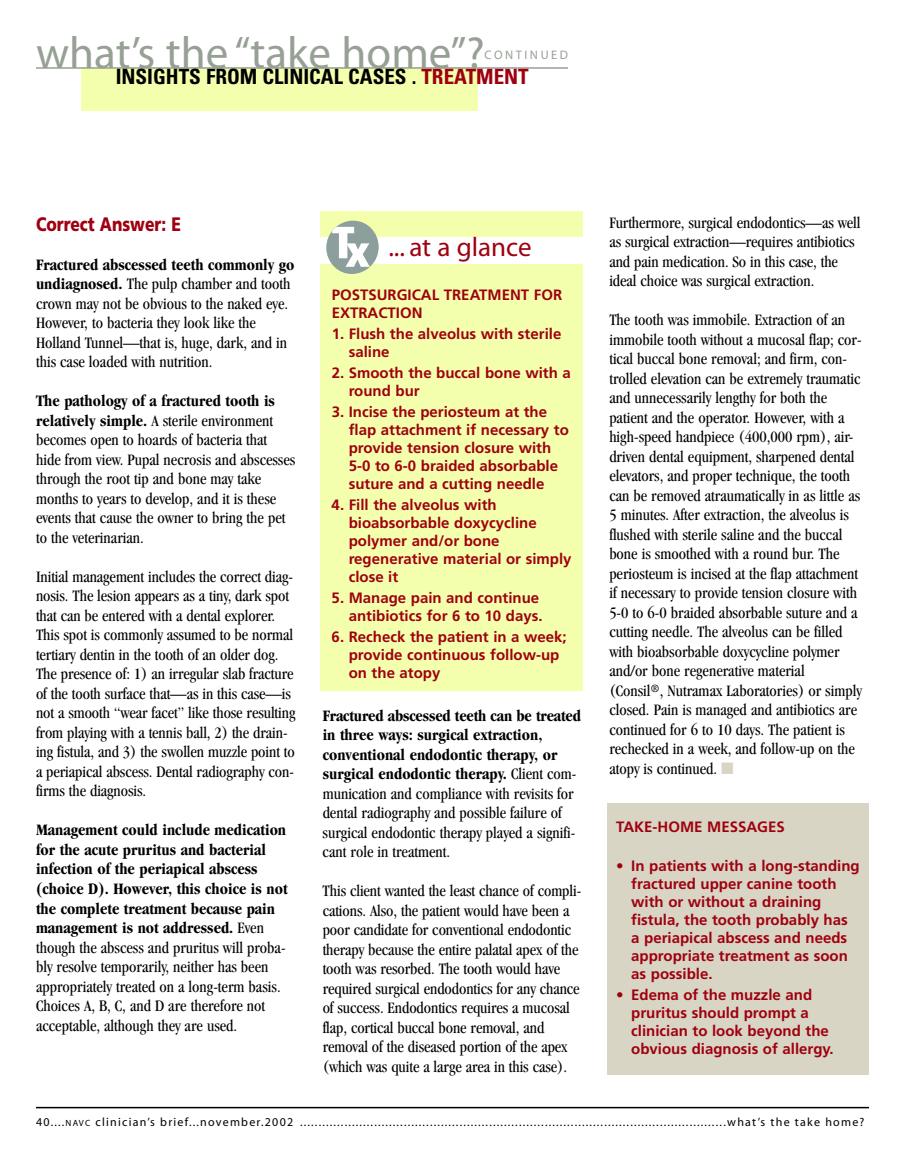
<style>
.page{position:relative;width:905px;height:1175px;background:#fff}
.page>*{position:absolute;margin:0;border:0;box-sizing:border-box;transform-origin:0 0}
.t1{font:45px "Myriad";color:#97a095}
.t2{font:27px "Myriad";color:#9f0010}
.t3{font:700 condensed 21px "Univers";color:#000}
.t4{font:900 19.5px "Frutiger";color:#9f0010;scale:.8 1}
.t5{font:condensed 16.5px/19.5px "Garamond";color:#000}
.t6{font:700 condensed 16.5px/19.5px "Garamond";color:#000}
.t7{font:700 15px/18px "Frutiger";color:#9f0010}
.t8{font:12.3px "Myriad";letter-spacing:.205em;color:#97a095}
.t9{font:12px "Myriad";letter-spacing:.105em;color:#000}
.s1{color:#9f0010}
.s2{font-weight:700}
.s3{font-weight:400}
.s4{color:#d8d5c4}
.s5{font-size:9px}
</style>
<div class="page">
<div style="left:82px;top:68px;width:396px;height:43px;background:#f3ffac"></div>
<hr style="left:36px;top:1106px;width:832px;height:2px;background:#000">
<hr style="left:36px;top:67px;width:532px;height:2px;background:#97a095">
<div style="left:320px;top:212px;width:263px;height:479px;background:#f3ffac"></div>
<div style="left:317px;top:237px;width:269px;height:27px;background:#fff"></div>
<svg style="left:326px;top:221px;width:52px;height:53px"></svg>
<div style="left:607px;top:802px;width:261px;height:272px;background:#d8d5c4"></div>
<h1 class="t1" style="left:36px;top:36px;width:450px">what’s the “take home”?</h1>
<p class="t8" style="left:484px;top:50px;width:85px">CONTINUED</p>
<p class="t3" style="left:116px;top:69px;width:414px">INSIGHTS FROM CLINICAL CASES . <span class="s1">TREATMENT</span></p>
<p class="t4" style="left:36px;top:216px;width:183px">Correct Answer: E</p>
<p class="t5" style="left:36px;top:256px;width:260px"><span class="s2">Fractured abscessed teeth commonly go undiagnosed.</span> The pulp chamber and tooth crown may not be obvious to the naked eye.<br>However, to bacteria they look like the Holland Tunnel—that is, huge, dark, and in this case loaded with nutrition.</p>
<p class="t5" style="left:36px;top:392px;width:261px"><span class="s2">The pathology of a fractured tooth is relatively simple.</span> A sterile environment becomes open to hoards of bacteria that hide from view. Pupal necrosis and abscesses through the root tip and bone may take months to years to develop, and it is these events that cause the owner to bring the pet to the veterinarian.</p>
<p class="t5" style="left:36px;top:568px;width:261px">Initial management includes the correct diag&shy;nosis. The lesion appears as a tiny, dark spot that can be entered with a dental explorer.<br>This spot is commonly assumed to be normal tertiary dentin in the tooth of an older dog.<br>The presence of: 1) an irregular slab fracture of the tooth surface that—as in this case—is not a smooth “wear facet” like those resulting from playing with a tennis ball, 2) the drain&shy;ing fistula, and 3) the swollen muzzle point to a periapical abscess. Dental radiography con&shy;firms the diagnosis.</p>
<p class="t6" style="left:36px;top:821px;width:253px">Management could include medication for the acute pruritus and bacterial infection of the periapical abscess (choice D). However, this choice is not the complete treatment because pain management is not addressed. <span class="s3">Even though the abscess and pruritus will proba&shy;bly resolve temporarily, neither has been appropriately treated on a long-term basis.<br>Choices A, B, C, and D are therefore not acceptable, although they are used.</span></p>
<h2 class="t2" style="left:388px;top:237px;width:145px">... at a glance</h2>
<p class="t7" style="left:331px;top:287px;width:232px">POSTSURGICAL TREATMENT FOR<br>EXTRACTION</p>
<p class="t7" style="left:349px;top:326px;width:214px;text-indent:-17px">1. Flush the alveolus with sterile saline</p>
<p class="t7" style="left:349px;top:365px;width:224px;text-indent:-17px">2. Smooth the buccal bone with a round bur</p>
<p class="t7" style="left:349px;top:404px;width:221px;text-indent:-17px">3. Incise the periosteum at the flap attachment if necessary to provide tension closure with<br>5-0 to 6-0 braided absorbable suture and a cutting needle</p>
<p class="t7" style="left:349px;top:497px;width:224px;text-indent:-17px">4. Fill the alveolus with bioabsorbable doxycycline polymer and/or bone regenerative material or simply close it</p>
<p class="t7" style="left:331px;top:590px;width:212px;text-align:right">5. Manage pain and continue antibiotics for 6 to 10 days.</p>
<p class="t7" style="left:349px;top:629px;width:219px;text-indent:-17px">6. Recheck the patient in a week; provide continuous follow-up on the atopy</p>
<p class="t5" style="left:322px;top:707px;width:260px"><span class="s2">Fractured abscessed teeth can be treated in three ways: surgical extraction, conventional endodontic therapy, or surgical endodontic therapy.</span> Client com&shy;munication and compliance with revisits for dental radiography and possible failure of surgical endodontic therapy played a signifi&shy;cant role in treatment.</p>
<p class="t5" style="left:322px;top:882px;width:260px">This client wanted the least chance of compli&shy;cations. Also, the patient would have been a poor candidate for conventional endodontic therapy because the entire palatal apex of the tooth was resorbed. The tooth would have required surgical endodontics for any chance of success. Endodontics requires a mucosal flap, cortical buccal bone removal, and removal of the diseased portion of the apex (which was quite a large area in this case).</p>
<p class="t5" style="left:609px;top:214px;width:252px">Furthermore, surgical endodontics—as well as surgical extraction—requires antibiotics and pain medication. So in this case, the ideal choice was surgical extraction.</p>
<p class="t5" style="left:609px;top:311px;width:254px">The tooth was immobile. Extraction of an immobile tooth without a mucosal flap; cor&shy;tical buccal bone removal; and firm, con&shy;trolled elevation can be extremely traumatic and unnecessarily lengthy for both the patient and the operator. However, with a high-speed handpiece (400,000 rpm), air&shy;driven dental equipment, sharpened dental elevators, and proper technique, the tooth can be removed atraumatically in as little as 5 minutes. After extraction, the alveolus is flushed with sterile saline and the buccal bone is smoothed with a round bur. The periosteum is incised at the flap attachment if necessary to provide tension closure with 5-0 to 6-0 braided absorbable suture and a cutting needle. The alveolus can be filled with bioabsorbable doxycycline polymer and/or bone regenerative material (Consil<sup>®</sup>, Nutramax Laboratories) or simply closed. Pain is managed and antibiotics are continued for 6 to 10 days. The patient is rechecked in a week, and follow-up on the atopy is continued. <span class="s4">■</span></p>
<p class="t7" style="left:616px;top:818px;width:170px">TAKE-HOME MESSAGES</p>
<p class="t7" style="left:631px;top:857px;width:230px;text-indent:-15px">• In patients with a long-standing fractured upper canine tooth with or without a draining fistula, the tooth probably has a periapical abscess and needs appropriate treatment as soon as possible.</p>
<p class="t7" style="left:631px;top:986px;width:204px;text-indent:-15px">• Edema of the muzzle and pruritus should prompt a clinician to look beyond the obvious diagnosis of allergy.</p>
<p class="t9" style="left:36px;top:1117px;width:830px">40....<span class="s5">NAVC</span> clinician’s brief...november.2002 ...................................................................................................................what’s the take home?</p>
</div>
